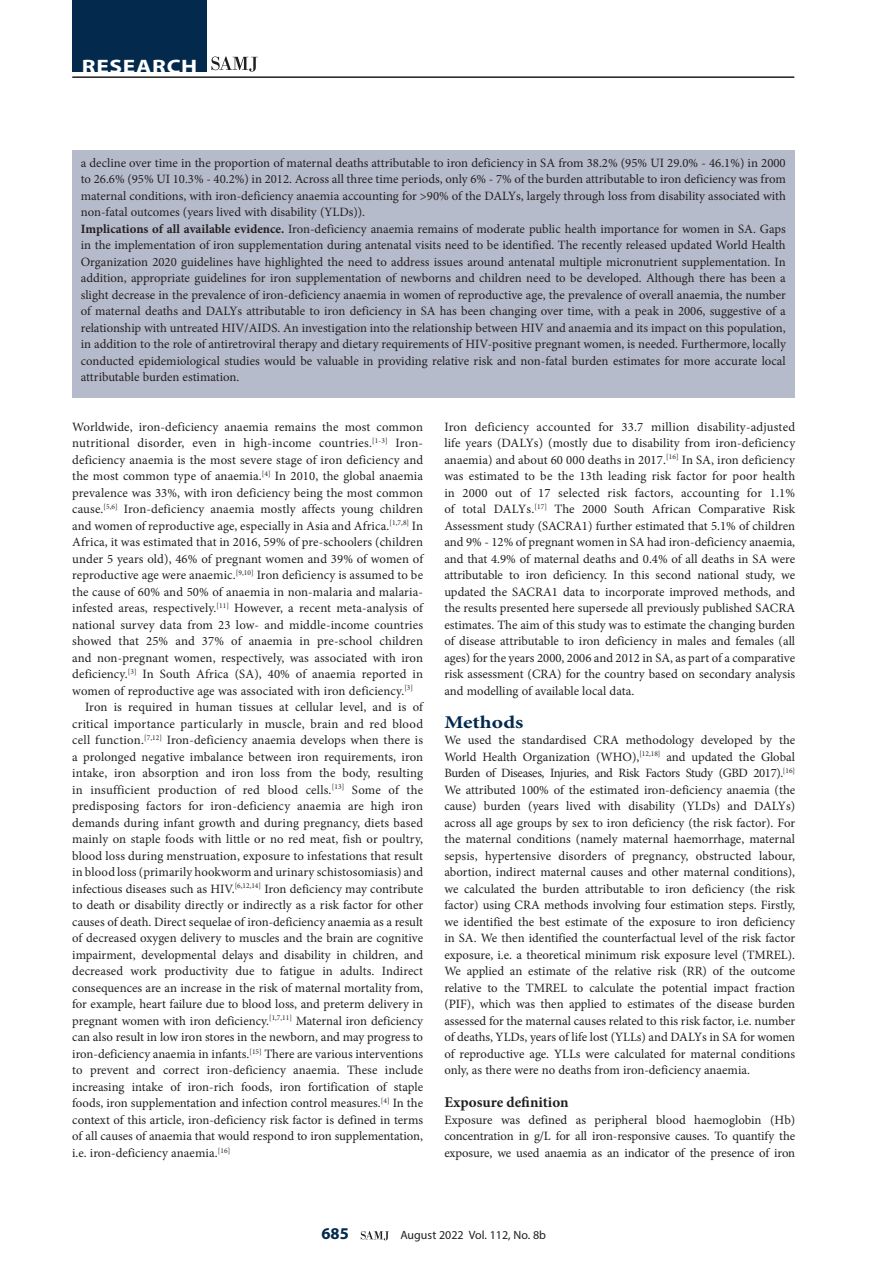
<style>
.page{position:relative;width:893px;height:1263px;background:#fff}
.page>*{position:absolute;margin:0;border:0;box-sizing:border-box;transform-origin:0 0}
.t1{font:700 19.5px "Myriad Pro";letter-spacing:.03em;color:#fff;scale:1.2 1}
.B_HEAD{font:700 18px "Minion Pro";color:#03294d;scale:1.2 1}
.t2{font:700 16.5px "Myriad Pro";color:#03294d}
.C_HEAD{font:700 15px "Minion Pro";color:#231f20}
.BODY_TEXT_1ST_PARAGR{font:12.75px/16.5px "Minion Pro";color:#231f20;text-align:justify}
.BODY_TEXT_INDENT{font:12.75px/16.5px "Minion Pro";color:#231f20;text-align:justify}
.t3{font:12px "Myriad Pro";color:#231f20}
.s1{font-weight:700}
</style>
<div class="page">
<svg style="left:361px;top:1231px;width:28px;height:9px"></svg>
<hr style="left:72px;top:76px;width:722px;height:2px;background:#231f20">
<div style="left:72px;top:0;width:135px;height:72px;background:#03294d"></div>
<svg style="left:211px;top:57px;width:47px;height:15px"></svg>
<div style="left:72px;top:150px;width:722px;height:247px;background:#b6bbcb"></div>
<h1 class="t1" style="left:82px;top:54px;width:98px">RESEARCH</h1>
<p class="BODY_TEXT_1ST_PARAGR" style="left:81px;top:154px;width:707px">a decline over time in the proportion of maternal deaths attributable to iron deficiency in SA from 38.2% (95% UI 29.0% - 46.1%) in 2000 to 26.6% (95% UI 10.3% - 40.2%) in 2012. Across all three time periods, only 6% - 7% of the burden attributable to iron deficiency was from maternal conditions, with iron-deficiency anaemia accounting for &gt;90% of the DALYs, largely through loss from disability associated with non-fatal outcomes (years lived with disability (YLDs)).</p>
<p class="BODY_TEXT_1ST_PARAGR" style="left:81px;top:220px;width:707px"><span class="s1">Implications of all available evidence.</span> Iron-deficiency anaemia remains of moderate public health importance for women in SA. Gaps in the implementation of iron supplementation during antenatal visits need to be identified. The recently released updated World Health Organization 2020 guidelines have highlighted the need to address issues around antenatal multiple micronutrient supplementation. In addition, appropriate guidelines for iron supplementation of newborns and children need to be developed. Although there has been a slight decrease in the prevalence of iron-deficiency anaemia in women of reproductive age, the prevalence of overall anaemia, the number of maternal deaths and DALYs attributable to iron deficiency in SA has been changing over time, with a peak in 2006, suggestive of a relationship with untreated HIV/AIDS. An investigation into the relationship between HIV and anaemia and its impact on this population, in addition to the role of antiretroviral therapy and dietary requirements of HIV-positive pregnant women, is needed. Furthermore, locally conducted epidemiological studies would be valuable in providing relative risk and non-fatal burden estimates for more accurate local attributable burden estimation.</p>
<p class="BODY_TEXT_1ST_PARAGR" style="left:72px;top:418px;width:352px">Worldwide, iron-deficiency anaemia remains the most common nutritional disorder, even in high-income countries.<sup>[1-3]</sup> Iron&shy;deficiency anaemia is the most severe stage of iron deficiency and the most common type of anaemia.<sup>[4]</sup> In 2010, the global anaemia prevalence was 33%, with iron deficiency being the most common cause.<sup>[5,6]</sup> Iron-deficiency anaemia mostly affects young children and women of reproductive age, especially in Asia and Africa.<sup>[1,7,8]</sup> In Africa, it was estimated that in 2016, 59% of pre-schoolers (children under 5 years old), 46% of pregnant women and 39% of women of reproductive age were anaemic.<sup>[9,10]</sup> Iron deficiency is assumed to be the cause of 60% and 50% of anaemia in non-malaria and malaria&shy;infested areas, respectively.<sup>[11]</sup> However, a recent meta-analysis of national survey data from 23 low- and middle-income countries showed that 25% and 37% of anaemia in pre-school children and non-pregnant women, respectively, was associated with iron deficiency.<sup>[3]</sup> In South Africa (SA), 40% of anaemia reported in women of reproductive age was associated with iron deficiency.<sup>[3]</sup></p>
<p class="BODY_TEXT_INDENT" style="left:72px;top:699px;width:352px;text-indent:13px">Iron is required in human tissues at cellular level, and is of critical importance particularly in muscle, brain and red blood cell function.<sup>[7,12]</sup> Iron-deficiency anaemia develops when there is a prolonged negative imbalance between iron requirements, iron intake, iron absorption and iron loss from the body, resulting in insufficient production of red blood cells.<sup>[13]</sup> Some of the predisposing factors for iron-deficiency anaemia are high iron demands during infant growth and during pregnancy, diets based mainly on staple foods with little or no red meat, fish or poultry, blood loss during menstruation, exposure to infestations that result in blood loss (primarily hookworm and urinary schistosomiasis) and infectious diseases such as HIV.<sup>[6,12,14]</sup> Iron deficiency may contribute to death or disability directly or indirectly as a risk factor for other causes of death. Direct sequelae of iron-deficiency anaemia as a result of decreased oxygen delivery to muscles and the brain are cognitive impairment, developmental delays and disability in children, and decreased work productivity due to fatigue in adults. Indirect consequences are an increase in the risk of maternal mortality from, for example, heart failure due to blood loss, and preterm delivery in pregnant women with iron deficiency.<sup>[1,7,11]</sup> Maternal iron deficiency can also result in low iron stores in the newborn, and may progress to iron-deficiency anaemia in infants.<sup>[15]</sup> There are various interventions to prevent and correct iron-deficiency anaemia. These include increasing intake of iron-rich foods, iron fortification of staple foods, iron supplementation and infection control measures.<sup>[4]</sup> In the context of this article, iron-deficiency risk factor is defined in terms of all causes of anaemia that would respond to iron supplementation, i.e. iron-deficiency anaemia.<sup>[16]</sup></p>
<p class="BODY_TEXT_1ST_PARAGR" style="left:444px;top:418px;width:352px">Iron deficiency accounted for 33.7 million disability-adjusted life years (DALYs) (mostly due to disability from iron-deficiency anaemia) and about 60 000 deaths in 2017.<sup>[16]</sup> In SA, iron deficiency was estimated to be the 13th leading risk factor for poor health in 2000 out of 17 selected risk factors, accounting for 1.1% of total DALYs.<sup>[17]</sup> The 2000 South African Comparative Risk Assessment study (SACRA1) further estimated that 5.1% of children and 9% - 12% of pregnant women in SA had iron-deficiency anaemia, and that 4.9% of maternal deaths and 0.4% of all deaths in SA were attributable to iron deficiency. In this second national study, we updated the SACRA1 data to incorporate improved methods, and the results presented here supersede all previously published SACRA estimates. The aim of this study was to estimate the changing burden of disease attributable to iron deficiency in males and females (all ages) for the years 2000, 2006 and 2012 in SA, as part of a comparative risk assessment (CRA) for the country based on secondary analysis and modelling of available local data.</p>
<h2 class="B_HEAD" style="left:444px;top:709px;width:67px">Methods</h2>
<p class="BODY_TEXT_1ST_PARAGR" style="left:444px;top:732px;width:352px">We used the standardised CRA methodology developed by the World Health Organization (WHO),<sup>[12,18]</sup> and updated the Global Burden of Diseases, Injuries, and Risk Factors Study (GBD 2017).<sup>[16] </sup>We attributed 100% of the estimated iron-deficiency anaemia (the cause) burden (years lived with disability (YLDs) and DALYs) across all age groups by sex to iron deficiency (the risk factor). For the maternal conditions (namely maternal haemorrhage, maternal sepsis, hypertensive disorders of pregnancy, obstructed labour, abortion, indirect maternal causes and other maternal conditions), we calculated the burden attributable to iron deficiency (the risk factor) using CRA methods involving four estimation steps. Firstly, we identified the best estimate of the exposure to iron deficiency in SA. We then identified the counterfactual level of the risk factor exposure, i.e. a theoretical minimum risk exposure level (TMREL).<br>We applied an estimate of the relative risk (RR) of the outcome relative to the TMREL to calculate the potential impact fraction (PIF), which was then applied to estimates of the disease burden assessed for the maternal causes related to this risk factor, i.e. number of deaths, YLDs, years of life lost (YLLs) and DALYs in SA for women of reproductive age. YLLs were calculated for maternal conditions only, as there were no deaths from iron-deficiency anaemia.</p>
<h3 class="C_HEAD" style="left:444px;top:1092px;width:126px">Exposure definition</h3>
<p class="BODY_TEXT_1ST_PARAGR" style="left:444px;top:1111px;width:352px">Exposure was defined as peripheral blood haemoglobin (Hb) concentration in g/L for all iron-responsive causes. To quantify the exposure, we used anaemia as an indicator of the presence of iron</p>
<p class="t2" style="left:321px;top:1223px;width:29px">685</p>
<p class="t3" style="left:400px;top:1228px;width:147px">August 2022 Vol. 112, No. 8b</p>
</div>
